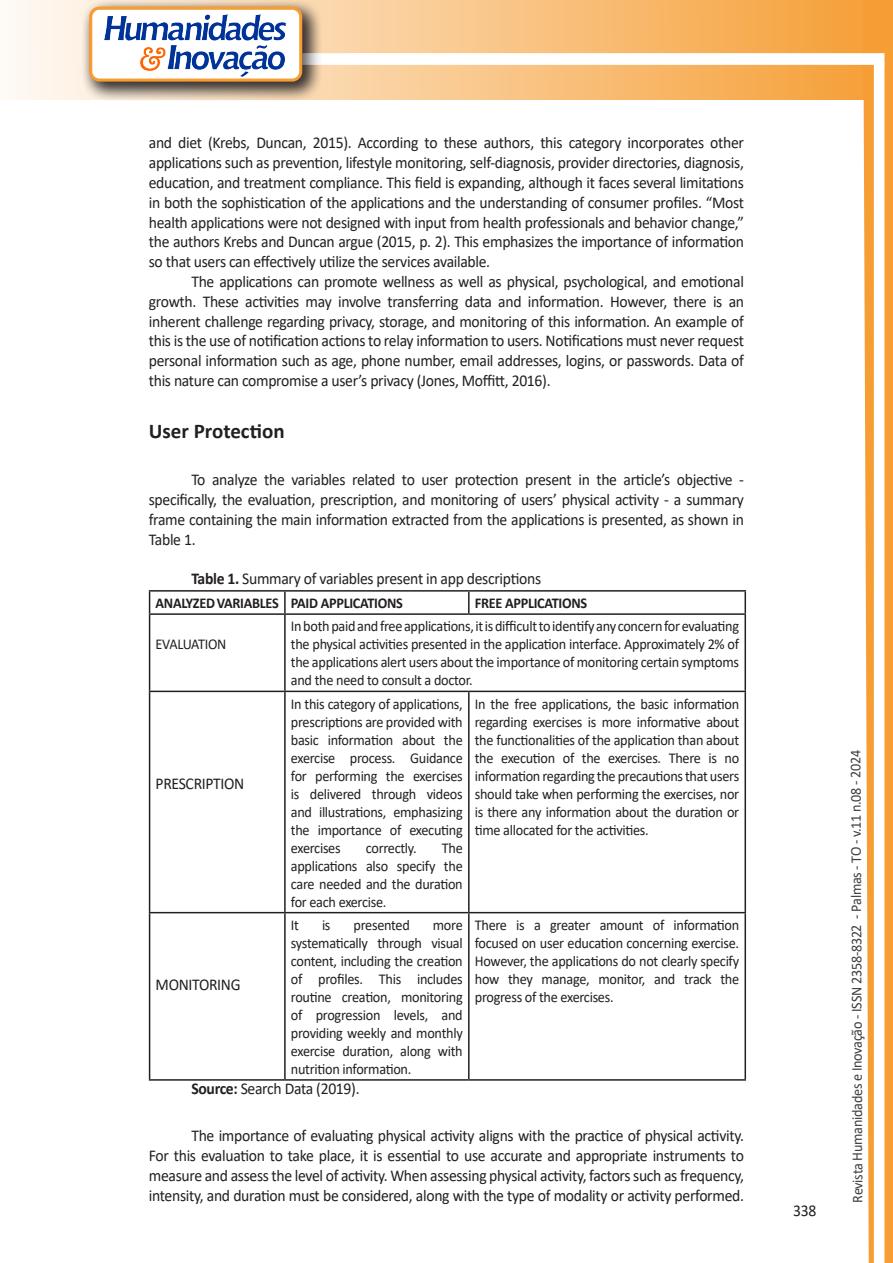
<style>
.page{position:relative;width:893px;height:1263px;background:#fff}
.page>*{position:absolute;margin:0;border:0;box-sizing:border-box;transform-origin:0 0}
.Titulo_2{font:700 21px "Calibri";color:#231f20}
.texto{font:16.5px/19.8px "Calibri";letter-spacing:-.02em;color:#231f20;text-align:justify;scale:.95 1}
.texto-2{font:15px/18px "Calibri";letter-spacing:-.02em;color:#231f20;text-align:justify;scale:.95 1}
.t1{font:15px "Calibri";letter-spacing:-.025em;color:#3e3e3f;scale:.95 1}
.texto-3{font:700 15px "Calibri";letter-spacing:-.02em;color:#231f20;scale:.95 1}
.s1{font-weight:700}
</style>
<div class="page">
<svg style="left:5px;top:0;width:858px;height:100px;background:#f9c484"></svg>
<div style="left:302px;top:53px;width:582px;height:12px;background:#fff;border:2px solid #fff"></div>
<svg style="left:863px;top:0;width:30px;height:1263px"></svg>
<div style="left:81px;top:0;width:241px;height:102px;background:#231f20;opacity:.75"></div>
<div style="left:91px;top:8px;width:210px;height:72px;background:#fff;border-radius:9px"></div>
<img style="left:104px;top:14px;width:181px;height:62px">
<div style="left:89px;top:7px;width:213px;height:75px;border:3px solid #f69e34;border-radius:9px"></div>
<hr style="left:149px;top:590px;width:136px;height:2px;background:#231f20">
<svg style="left:149px;top:592px;width:1px;height:21px"></svg>
<hr style="left:285px;top:590px;width:184px;height:2px;background:#231f20">
<hr style="left:284px;top:592px;width:2px;height:21px;background:#231f20">
<hr style="left:469px;top:590px;width:277px;height:2px;background:#231f20">
<hr style="left:468px;top:592px;width:2px;height:21px;background:#231f20">
<hr style="left:744px;top:592px;width:2px;height:21px;background:#231f20">
<hr style="left:149px;top:613px;width:136px;height:2px;background:#231f20">
<hr style="left:149px;top:615px;width:1px;height:76px;background:#231f20">
<hr style="left:285px;top:613px;width:184px;height:2px;background:#231f20">
<hr style="left:284px;top:615px;width:2px;height:76px;background:#231f20">
<hr style="left:469px;top:613px;width:277px;height:2px;background:#231f20">
<hr style="left:744px;top:615px;width:2px;height:76px;background:#231f20">
<hr style="left:149px;top:691px;width:136px;height:1px;background:#231f20">
<hr style="left:149px;top:692px;width:1px;height:220px;background:#231f20">
<hr style="left:285px;top:691px;width:184px;height:1px;background:#231f20">
<hr style="left:284px;top:692px;width:2px;height:220px;background:#231f20">
<hr style="left:469px;top:691px;width:277px;height:1px;background:#231f20">
<hr style="left:468px;top:692px;width:2px;height:220px;background:#231f20">
<hr style="left:744px;top:692px;width:2px;height:220px;background:#231f20">
<hr style="left:149px;top:912px;width:136px;height:1px;background:#231f20">
<hr style="left:149px;top:913px;width:1px;height:166px;background:#231f20">
<hr style="left:285px;top:912px;width:184px;height:1px;background:#231f20">
<hr style="left:284px;top:913px;width:2px;height:166px;background:#231f20">
<hr style="left:469px;top:912px;width:277px;height:1px;background:#231f20">
<hr style="left:468px;top:913px;width:2px;height:166px;background:#231f20">
<hr style="left:744px;top:913px;width:2px;height:166px;background:#231f20">
<hr style="left:149px;top:1079px;width:136px;height:2px;background:#231f20">
<hr style="left:285px;top:1079px;width:184px;height:2px;background:#231f20">
<hr style="left:469px;top:1079px;width:277px;height:2px;background:#231f20">
<p class="texto" style="left:149px;top:133px;width:628px">and diet (Krebs, Duncan, 2015). According to these authors, this category incorporates other applications such as prevention, lifestyle monitoring, self-diagnosis, provider directories, diagnosis, education, and treatment compliance. This field is expanding, although it faces several limitations in both the sophistication of the applications and the understanding of consumer profiles. “Most health applications were not designed with input from health professionals and behavior change,” the authors Krebs and Duncan argue (2015, p. 2). This emphasizes the importance of information so that users can effectively utilize the services available.</p>
<p class="texto" style="left:149px;top:271px;width:628px;text-indent:43px">The applications can promote wellness as well as physical, psychological, and emotional growth. These activities may involve transferring data and information. However, there is an inherent challenge regarding privacy, storage, and monitoring of this information. An example of this is the use of notification actions to relay information to users. Notifications must never request personal information such as age, phone number, email addresses, logins, or passwords. Data of this nature can compromise a user’s privacy (Jones, Moffitt, 2016).</p>
<p class="Titulo_2" style="left:149px;top:416px;width:137px">User Protection</p>
<p class="texto" style="left:149px;top:469px;width:628px;text-indent:43px">To analyze the variables related to user protection present in the article’s objective - specifically, the evaluation, prescription, and monitoring of users’ physical activity - a summary frame containing the main information extracted from the applications is presented, as shown in Table 1.</p>
<p class="texto" style="left:191px;top:568px;width:370px"><span class="s1">Table 1.</span> Summary of variables present in app descriptions</p>
<p class="texto-3" style="left:156px;top:592px;width:131px">ANALYZED VARIABLES</p>
<p class="texto-3" style="left:291px;top:592px;width:119px">PAID APPLICATIONS</p>
<p class="texto-3" style="left:475px;top:592px;width:120px">FREE APPLICATIONS</p>
<p class="texto-2" style="left:156px;top:635px;width:76px">EVALUATION</p>
<p class="texto-2" style="left:291px;top:617px;width:473px">In both paid and free applications, it is difficult to identify any concern for evaluating the physical activities presented in the application interface. Approximately 2% of the applications alert users about the importance of monitoring certain symptoms and the need to consult a doctor.</p>
<p class="texto" style="left:156px;top:773px;width:95px">PRESCRIPTION</p>
<p class="texto-2" style="left:291px;top:694px;width:182px">In this category of applications, prescriptions are provided with basic information about the exercise process. Guidance for performing the exercises is delivered through videos and illustrations, emphasizing the importance of executing exercises</p>
<p class="texto-2" style="left:291px;top:838px;width:182px;text-indent:151px">The applications also specify the care needed and the duration for each exercise.</p>
<p class="texto-2" style="left:366px;top:838px;width:55px">correctly.</p>
<p class="texto-2" style="left:475px;top:694px;width:280px">In the free applications, the basic information regarding exercises is more informative about the functionalities of the application than about the execution of the exercises. There is no information regarding the precautions that users should take when performing the exercises, nor is there any information about the duration or time allocated for the activities.</p>
<p class="texto-2" style="left:291px;top:915px;width:182px;text-indent:142px">more systematically through visual content, including the creation of profiles. This includes routine creation, monitoring of progression levels, and providing weekly and monthly exercise duration, along with nutrition information.</p>
<p class="texto-2" style="left:475px;top:915px;width:280px">There is a greater amount of information focused on user education concerning exercise.<br>However, the applications do not clearly specify how they manage, monitor, and track the progress of the exercises.</p>
<p class="texto" style="left:191px;top:1079px;width:179px"><span class="s1">Source:</span> Search Data (2019).</p>
<p class="texto" style="left:149px;top:1125px;width:628px;text-indent:43px">The importance of evaluating physical activity aligns with the practice of physical activity.<br>For this evaluation to take place, it is essential to use accurate and appropriate instruments to measure and assess the level of activity. When assessing physical activity, factors such as frequency, intensity, and duration must be considered, along with the type of modality or activity performed.</p>
<p class="texto-2" style="left:291px;top:915px;width:10px">It</p>
<p class="texto-2" style="left:322px;top:915px;width:10px">is</p>
<p class="texto-2" style="left:354px;top:915px;width:61px">presented</p>
<p class="texto" style="left:156px;top:975px;width:91px">MONITORING</p>
<p class="texto" style="left:793px;top:1200px;width:26px">338</p>
<p class="t1" style="left:846px;top:1203px;width:478px;rotate:-90deg">Revista Humanidades e Inovação - ISSN 2358-8322 - Palmas - TO - v.11 n.08 - 2024</p>
</div>
